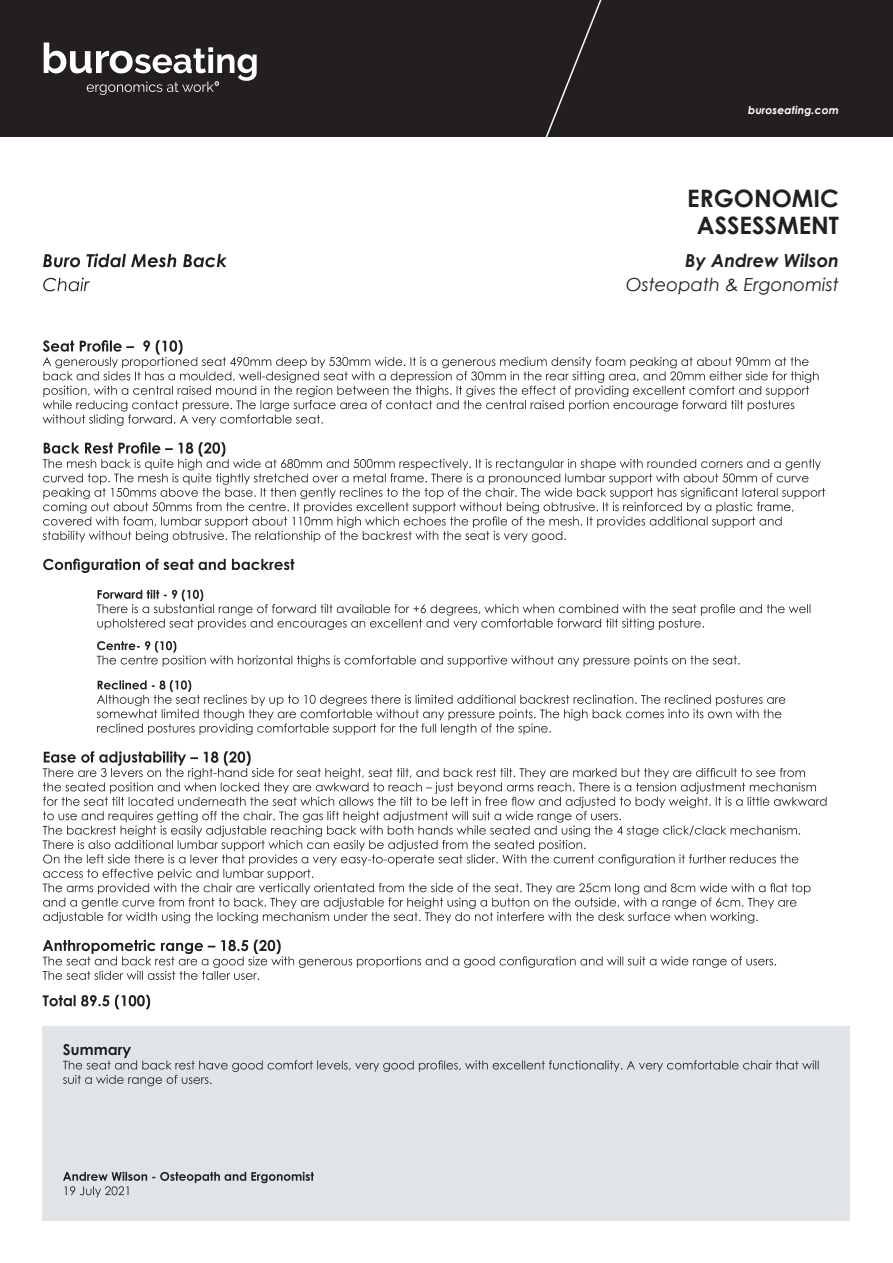
<style>
.page{position:relative;width:893px;height:1263px;background:#fff}
.page>*{position:absolute;margin:0;border:0;box-sizing:border-box;transform-origin:0 0}
.t1{font:700 24px/27px "Century Gothic";color:#231f20;text-align:center}
.t2{font:italic 18px "Century Gothic";color:#231f20}
.t3{font:italic 700 18px "Century Gothic";color:#231f20}
.t4{font:italic 700 10.8px "Century Gothic";letter-spacing:.01em;color:#fff}
</style>
<div class="page">
<div style="left:0;top:0;width:893px;height:137px;background:#231f20"></div>
<svg style="left:44px;top:43px;width:213px;height:52px"></svg>
<svg style="left:545px;top:0;width:57px;height:137px"></svg>
<div style="left:43px;top:1027px;width:807px;height:193px;background:#dfe4e8"></div>
<svg style="left:43px;top:995px;width:107px;height:14px"></svg>
<svg style="left:43px;top:940px;width:733px;height:40px"></svg>
<svg style="left:43px;top:751px;width:783px;height:172px"></svg>
<svg style="left:97px;top:680px;width:688px;height:55px"></svg>
<svg style="left:97px;top:641px;width:643px;height:26px"></svg>
<svg style="left:97px;top:590px;width:713px;height:40px"></svg>
<svg style="left:43px;top:559px;width:251px;height:14px"></svg>
<svg style="left:43px;top:442px;width:782px;height:100px"></svg>
<svg style="left:43px;top:340px;width:776px;height:86px"></svg>
<hr style="left:43px;top:1026px;width:807px;height:1px;background:#dfe4e8">
<svg style="left:63px;top:1172px;width:251px;height:25px"></svg>
<svg style="left:63px;top:1044px;width:755px;height:42px"></svg>
<svg style="left:43px;top:278px;width:47px;height:13px"></svg>
<svg style="left:43px;top:254px;width:184px;height:13px"></svg>
<p class="t4" style="left:748px;top:102px;width:92px">buroseating.com</p>
<h1 class="t1" style="left:687px;top:184px;width:153px">ERGONOMIC<br>ASSESSMENT</h1>
<p class="t3" style="left:685px;top:247px;width:155px">By Andrew Wilson</p>
<p class="t2" style="left:626px;top:272px;width:214px">Osteopath &amp; Ergonomist</p>
</div>
